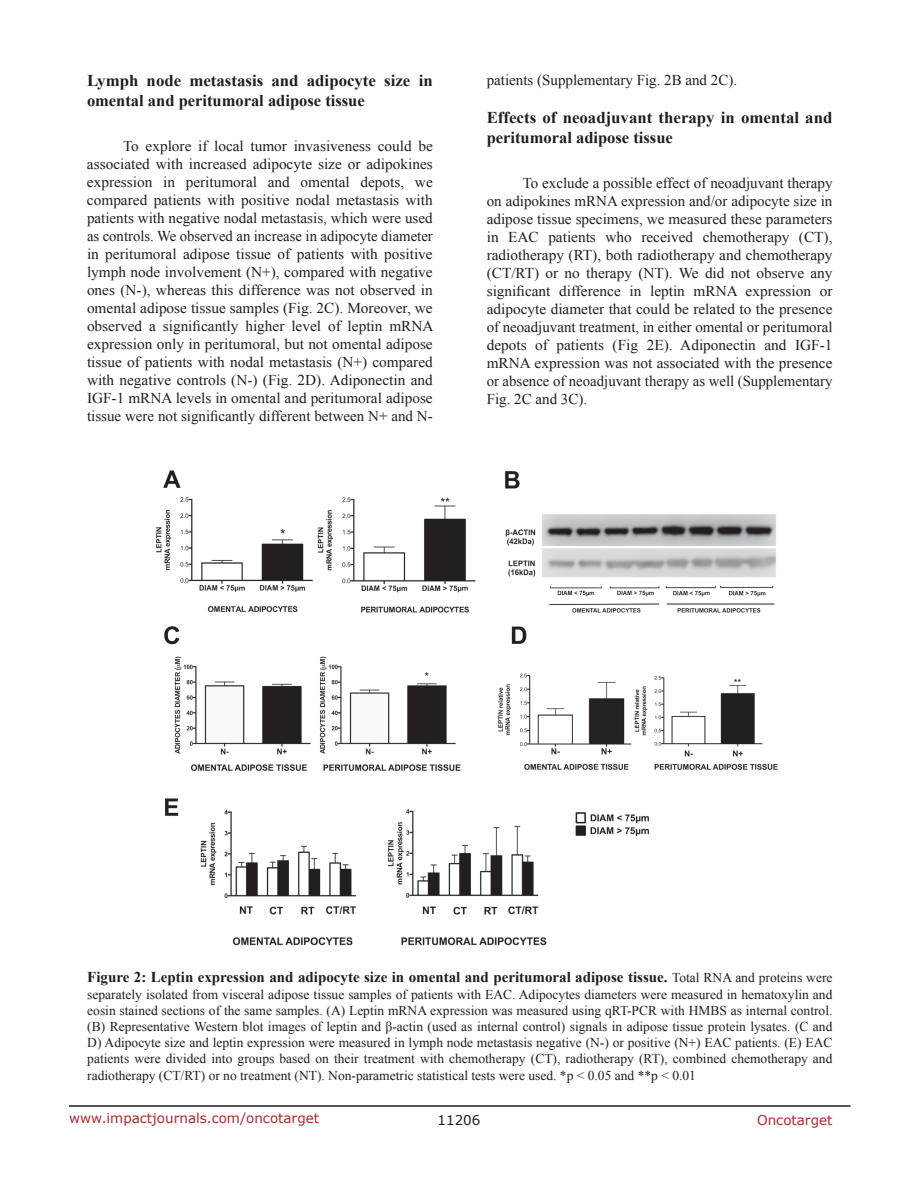
<style>
.page{position:relative;width:918px;height:1188px;background:#fff}
.page>*{position:absolute;margin:0;border:0;box-sizing:border-box;transform-origin:0 0}
.t1{font:700 16.5px/19.8px "Times New Roman";color:#201d20}
.t2{font:15px/18px "Times New Roman";color:#201d20;text-align:justify}
.t3{font:700 15px "Times New Roman";color:#201d20}
.t4{font:13.5px/16.2px "Times New Roman";color:#201d20;text-align:justify}
.t5{font:13.5px "Verdana";color:#ac2830}
.t6{font:13.5px "Verdana";color:#201d20}
.s1{font-weight:400;font-size:13.5px}
</style>
<div class="page">
<hr style="left:69px;top:1105px;width:781px;height:2px;background:#231f20">
<img style="left:156px;top:470px;width:622px;height:476px">
<p class="t1" style="left:87px;top:70px;width:347px">Lymph node metastasis and adipocyte size in omental and peritumoral adipose tissue</p>
<p class="t2" style="left:87px;top:137px;width:348px;text-indent:36px">To explore if local tumor invasiveness could be associated with increased adipocyte size or adipokines expression in peritumoral and omental depots, we compared patients with positive nodal metastasis with patients with negative nodal metastasis, which were used as controls. We observed an increase in adipocyte diameter in peritumoral adipose tissue of patients with positive lymph node involvement (N+), compared with negative ones (N-), whereas this difference was not observed in omental adipose tissue samples (Fig. 2C). Moreover, we observed a significantly higher level of leptin mRNA expression only in peritumoral, but not omental adipose tissue of patients with nodal metastasis (N+) compared with negative controls (N-) (Fig. 2D). Adiponectin and IGF-1 mRNA levels in omental and peritumoral adipose tissue were not significantly different between N+ and N-</p>
<p class="t2" style="left:487px;top:71px;width:252px">patients (Supplementary Fig. 2B and 2C).</p>
<p class="t1" style="left:487px;top:107px;width:347px">Effects of neoadjuvant therapy in omental and peritumoral adipose tissue</p>
<p class="t2" style="left:487px;top:174px;width:347px;text-indent:36px">To exclude a possible effect of neoadjuvant therapy on adipokines mRNA expression and/or adipocyte size in adipose tissue specimens, we measured these parameters in EAC patients who received chemotherapy (CT), radiotherapy (RT), both radiotherapy and chemotherapy (CT/RT) or no therapy (NT). We did not observe any significant difference in leptin mRNA expression or adipocyte diameter that could be related to the presence of neoadjuvant treatment, in either omental or peritumoral depots of patients (Fig 2E). Adiponectin and IGF-1 mRNA expression was not associated with the presence or absence of neoadjuvant therapy as well (Supplementary Fig. 2C and 3C).</p>
<p class="t3" style="left:87px;top:967px;width:747px">Figure 2: Leptin expression and adipocyte size in omental and peritumoral adipose tissue. <span class="s1">Total RNA and proteins were</span></p>
<p class="t4" style="left:87px;top:986px;width:747px">separately isolated from visceral adipose tissue samples of patients with EAC. Adipocytes diameters were measured in hematoxylin and eosin stained sections of the same samples. (A) Leptin mRNA expression was measured using qRT-PCR with HMBS as internal control. (B) Representative Western blot images of leptin and β-actin (used as internal control) signals in adipose tissue protein lysates. (C and D) Adipocyte size and leptin expression were measured in lymph node metastasis negative (N-) or positive (N+) EAC patients. (E) EAC patients were divided into groups based on their treatment with chemotherapy (CT), radiotherapy (RT), combined chemotherapy and radiotherapy (CT/RT) or no treatment (NT). Non-parametric statistical tests were used. *p &lt; 0.05 and **p &lt; 0.01</p>
<p class="t5" style="left:69px;top:1109px;width:252px">www.impactjournals.com/oncotarget</p>
<p class="t6" style="left:438px;top:1111px;width:44px">11206</p>
<p class="t5" style="left:757px;top:1111px;width:77px">Oncotarget</p>
</div>
